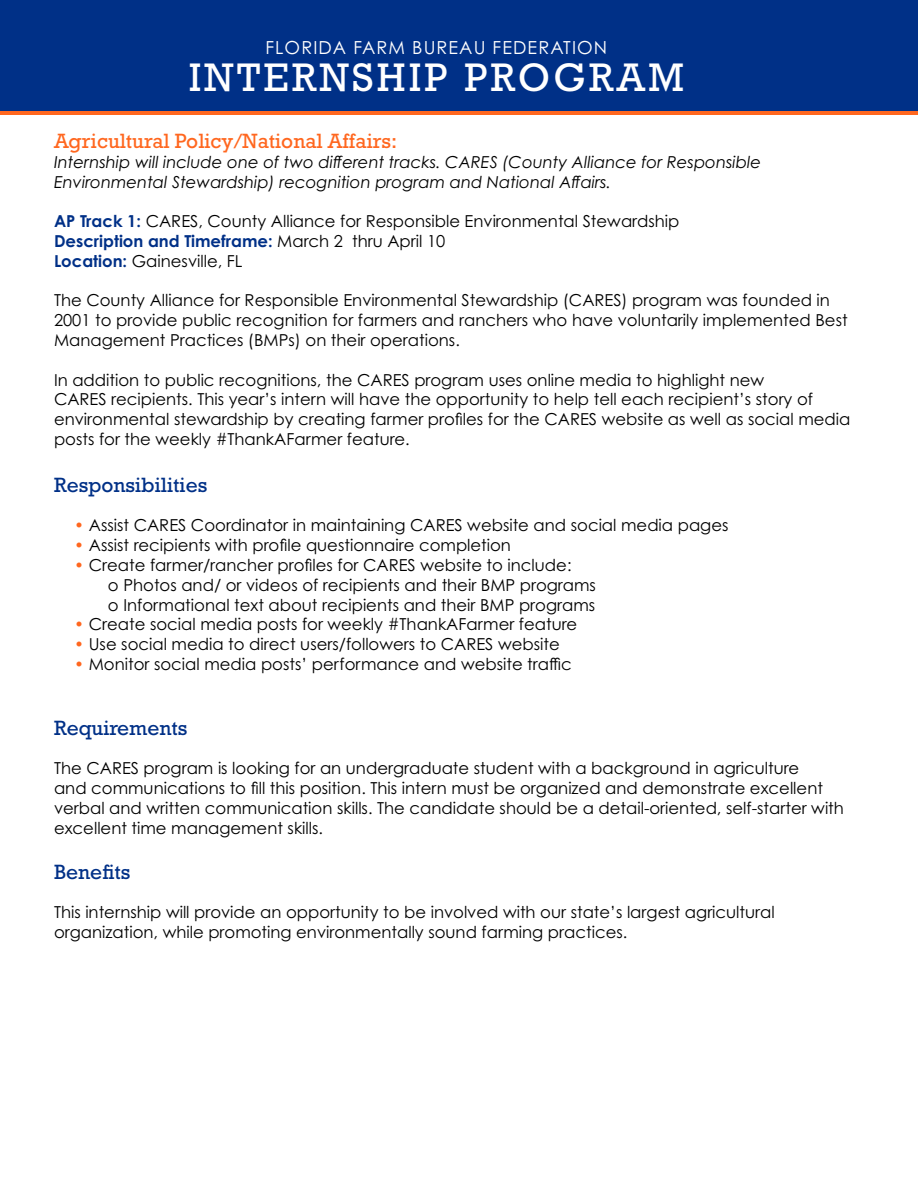
<style>
.page{position:relative;width:918px;height:1188px;background:#fff}
.page>*{position:absolute;margin:0;border:0;box-sizing:border-box;transform-origin:0 0}
.t1{font:40.5px "Rockwell Std";letter-spacing:.08em;color:#fff}
.t2{font:21px "Rockwell Std";color:#003087}
.t3{font:21px "Rockwell Std";color:#ff671f}
.t4{font:18px "Century Gothic Pro";letter-spacing:.06em;color:#fff}
.t5{font:16.5px/19.8px "Century Gothic Pro";color:#000}
.t6{font:italic 16.5px/19.8px "Century Gothic Pro";color:#000}
.s1{font-weight:700;color:#003087}
.s2{color:#ff671f}
</style>
<div class="page">
<svg style="left:0;top:110px;width:918px;height:4px;fill:#ff671f"></svg>
<div style="left:0;top:0;width:918px;height:110px;background:#003087"></div>
<p class="t4" style="left:265px;top:36px;width:343px">FLORIDA FARM BUREAU FEDERATION</p>
<h1 class="t1" style="left:189px;top:54px;width:497px">INTERNSHIP PROGRAM</h1>
<p class="t3" style="left:54px;top:129px;width:345px">Agricultural Policy/National Affairs:</p>
<p class="t6" style="left:54px;top:152px;width:709px">Internship will include one of two different tracks. CARES (County Alliance for Responsible<br>Environmental Stewardship) recognition program and National Affairs.</p>
<p class="t5" style="left:54px;top:211px;width:627px"><span class="s1">AP Track 1:</span> CARES, County Alliance for Responsible Environmental Stewardship<br><span class="s1">Description and Timeframe:</span> March 2 thru April 10<br><span class="s1">Location:</span> Gainesville, FL</p>
<p class="t5" style="left:54px;top:290px;width:795px">The County Alliance for Responsible Environmental Stewardship (CARES) program was founded in<br>2001 to provide public recognition for farmers and ranchers who have voluntarily implemented Best<br>Management Practices (BMPs) on their operations.</p>
<p class="t5" style="left:54px;top:370px;width:798px">In addition to public recognitions, the CARES program uses online media to highlight new<br>CARES recipients. This year’s intern will have the opportunity to help tell each recipient’s story of environmental stewardship by creating farmer profiles for the CARES website as well as social media posts for the weekly #ThankAFarmer feature.</p>
<p class="t2" style="left:54px;top:473px;width:155px">Responsibilities</p>
<p class="t5" style="left:74px;top:515px;width:656px"><span class="s2">•</span> Assist CARES Coordinator in maintaining CARES website and social media pages</p>
<p class="t5" style="left:74px;top:535px;width:438px"><span class="s2">•</span> Assist recipients with profile questionnaire completion</p>
<p class="t5" style="left:108px;top:555px;width:490px;text-indent:-34px"><span class="s2">•</span> Create farmer/rancher profiles for CARES website to include:<br>o Photos and/ or videos of recipients and their BMP programs o Informational text about recipients and their BMP programs</p>
<p class="t5" style="left:74px;top:614px;width:505px"><span class="s2">•</span> Create social media posts for weekly #ThankAFarmer feature</p>
<p class="t5" style="left:74px;top:634px;width:487px"><span class="s2">•</span> Use social media to direct users/followers to CARES website</p>
<p class="t5" style="left:74px;top:654px;width:499px"><span class="s2">•</span> Monitor social media posts’ performance and website traffic</p>
<p class="t2" style="left:54px;top:716px;width:135px">Requirements</p>
<p class="t5" style="left:54px;top:758px;width:791px">The CARES program is looking for an undergraduate student with a background in agriculture<br>and communications to fill this position. This intern must be organized and demonstrate excellent verbal and written communication skills. The candidate should be a detail-oriented, self-starter with excellent time management skills.</p>
<p class="t2" style="left:54px;top:860px;width:78px">Benefits</p>
<p class="t5" style="left:54px;top:902px;width:722px">This internship will provide an opportunity to be involved with our state’s largest agricultural organization, while promoting environmentally sound farming practices.</p>
</div>
